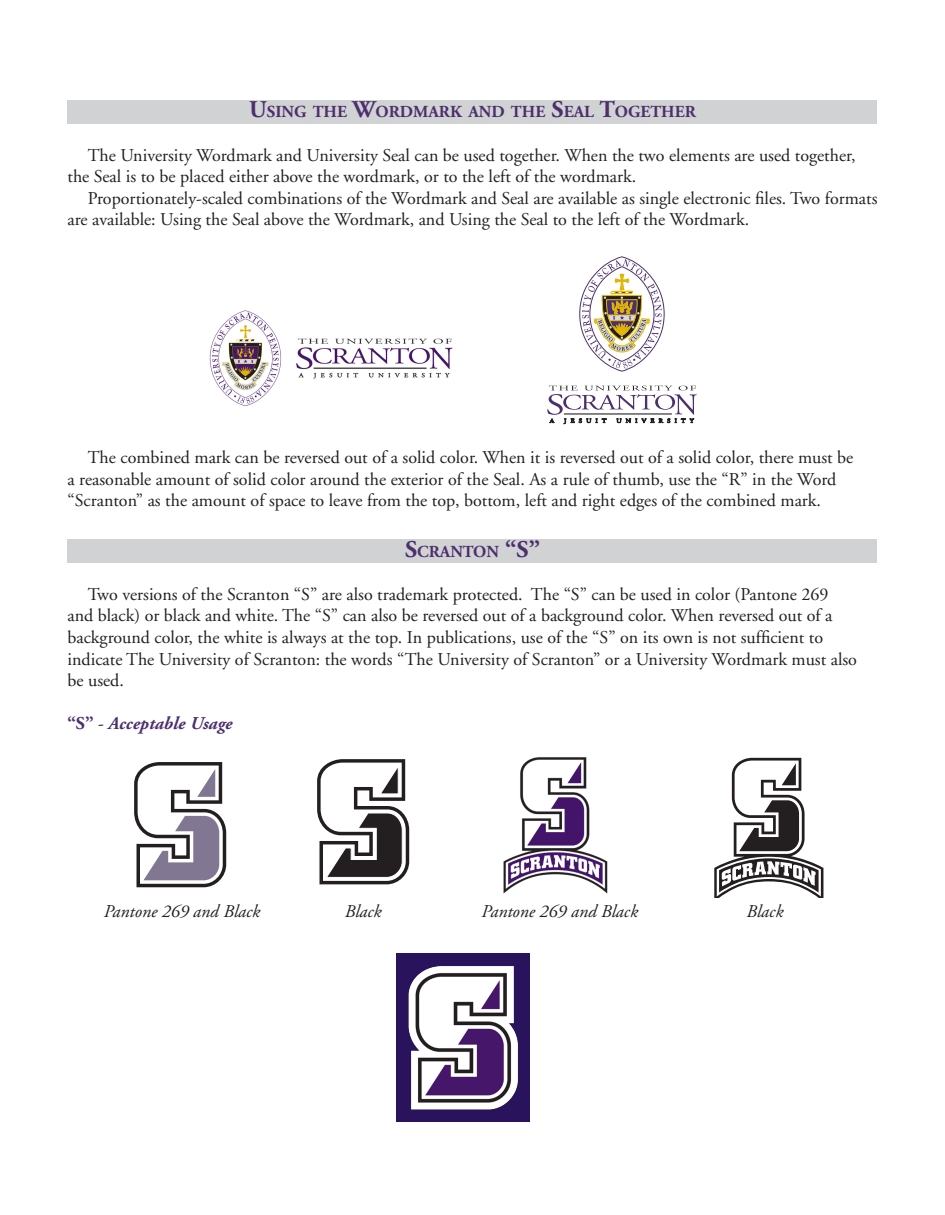
<style>
.page{position:relative;width:945px;height:1215px;background:#fff}
.page>*{position:absolute;margin:0;border:0;box-sizing:border-box;transform-origin:0 0}
.t1{font:18px/21.6px "Adobe Garamond";color:#231f20}
.t2{font:italic 18px "Adobe Garamond";color:#231f20}
.t3{font:italic 700 18px "Adobe Garamond";color:#4c2f6d}
.t4{font:700 16.8px "Adobe Garamond";color:#4c2f6d}
.s1{font-size:24px}
.s2{font-style:normal}
.s3{font-weight:400;font-style:normal;color:#231f20}
</style>
<div class="page">
<div style="left:68px;top:100px;width:810px;height:24px;background:#d1d2d4"></div>
<div style="left:68px;top:539px;width:810px;height:24px;background:#d1d2d4"></div>
<img style="left:209px;top:310px;width:244px;height:97px">
<svg style="left:579px;top:256px;width:86px;height:116px"></svg>
<svg style="left:547px;top:385px;width:150px;height:39px"></svg>
<svg style="left:134px;top:762px;width:93px;height:126px"></svg>
<img style="left:503px;top:757px;width:105px;height:137px">
<svg style="left:317px;top:759px;width:93px;height:126px"></svg>
<svg style="left:714px;top:757px;width:110px;height:140px"></svg>
<div style="left:396px;top:953px;width:134px;height:169px;background:#29135d"></div>
<img style="left:408px;top:966px;width:110px;height:144px">
<p class="t4" style="left:249px;top:103px;width:448px"><span class="s1">U</span>SING THE <span class="s1">W</span>ORDMARK AND THE <span class="s1">S</span>EAL <span class="s1">T</span>OGETHER</p>
<p class="t1" style="left:68px;top:145px;width:790px;text-indent:20px">The University Wordmark and University Seal can be used together. When the two elements are used together, the Seal is to be placed either above the wordmark, or to the left of the wordmark.</p>
<p class="t1" style="left:68px;top:188px;width:812px;text-indent:20px">Proportionately-scaled combinations of the Wordmark and Seal are available as single electronic files. Two formats are available: Using the Seal above the Wordmark, and Using the Seal to the left of the Wordmark.</p>
<p class="t1" style="left:68px;top:447px;width:787px;text-indent:20px">The combined mark can be reversed out of a solid color. When it is reversed out of a solid color, there must be a reasonable amount of solid color around the exterior of the Seal. As a rule of thumb, use the “R” in the Word “Scranton” as the amount of space to leave from the top, bottom, left and right edges of the combined mark.</p>
<p class="t4" style="left:405px;top:542px;width:137px"><span class="s1">S</span>CRANTON <span class="s1">“S”</span></p>
<p class="t1" style="left:68px;top:584px;width:791px;text-indent:20px">Two versions of the Scranton “S” are also trademark protected. The “S” can be used in color (Pantone 269 and black) or black and white. The “S” can also be reversed out of a background color. When reversed out of a background color, the white is always at the top. In publications, use of the “S” on its own is not sufficient to indicate The University of Scranton: the words “The University of Scranton” or a University Wordmark must also be used.</p>
<p class="t3" style="left:68px;top:714px;width:166px"><span class="s2">“S”</span> <span class="s3">-</span> Acceptable Usage</p>
<p class="t2" style="left:104px;top:902px;width:158px">Pantone 269 and Black</p>
<p class="t2" style="left:345px;top:902px;width:38px">Black</p>
<p class="t2" style="left:481px;top:902px;width:158px">Pantone 269 and Black</p>
<p class="t2" style="left:747px;top:902px;width:38px">Black</p>
</div>
